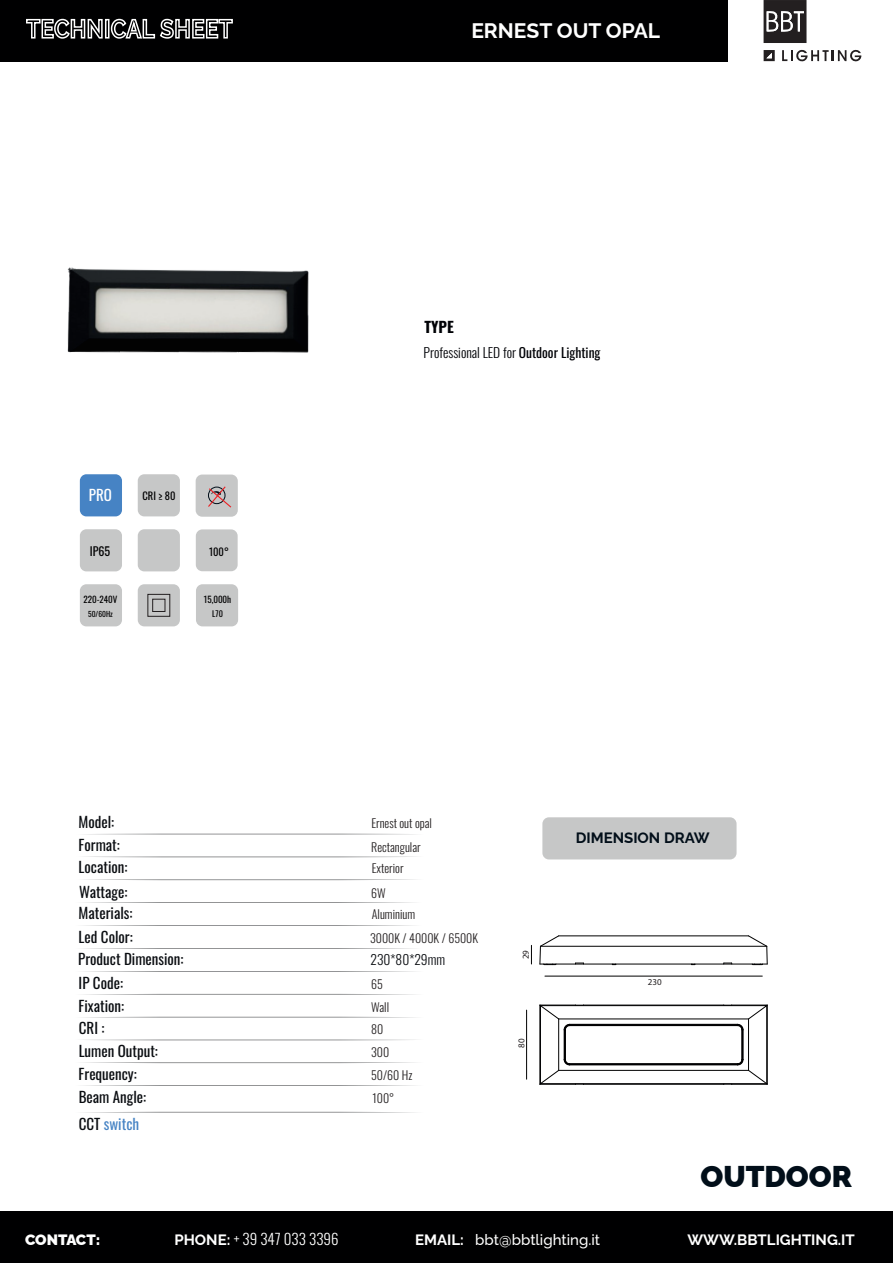
<style>
.page{position:relative;width:893px;height:1263px;background:#fff}
.page>*{position:absolute;margin:0;border:0;box-sizing:border-box;transform-origin:0 0}
.t1{font:900 30px "Raleway";color:#010e19}
.t2{font:700 21px "Raleway";color:#fff}
.t3{font:15px/23px "Oswald";color:#0a0d11}
.t4{font:500 15px "Raleway";color:#fff}
.t5{font:300 15px "Oswald";color:#fff}
.t6{font:700 15px "Raleway";color:#fff}
.t7{font:700 15px "Raleway";color:#010e19}
.t8{font:15px "Oswald";color:#4683c4}
.t9{font:900 15px "Raleway";letter-spacing:-.005em;color:#fff}
.t10{font:700 15px "Oswald";color:#000206}
.t11{font:15px "Oswald";color:#fff}
.t12{font:300 13.5px "Oswald";color:#000206}
.t13{font:300 13.5px "Oswald";color:#0a0d11}
.t14{font:300 12px/23.2px "Oswald";color:#231f20}
.t15{font:12px "Oswald";color:#000001}
.t16{font:10.5px "Oswald";color:#000001}
.t17{font:9px "Oswald";color:#000001}
.t18{font:9px "Myriad Pro";color:#231f20}
.t19{font:8.25px "Oswald";color:#000001}
.t20{font:7.5px "Oswald";color:#000001}
.s1{font-weight:400}
.s2{color:#0a0d11}
.s3{font-family:"Raleway";font-weight:700}
.s4{font-weight:700}
</style>
<div class="page">
<div style="left:0;top:0;width:893px;height:61px;background:#000001"></div>
<div style="left:728px;top:0;width:165px;height:108px;background:#fff"></div>
<svg style="left:782px;top:49px;width:80px;height:13px"></svg>
<svg style="left:764px;top:50px;width:11px;height:11px"></svg>
<svg style="left:764px;top:0;width:42px;height:43px;background:#494546"></svg>
<svg style="left:26px;top:18px;width:77px;height:21px"></svg>
<div style="left:105px;top:19px;width:4px;height:20px;border:2px solid #fff"></div>
<svg style="left:110px;top:18px;width:123px;height:21px"></svg>
<div style="left:196px;top:529px;width:42px;height:42px;background:#c6c7c7;border-radius:7px"></div>
<div style="left:80px;top:529px;width:42px;height:42px;background:#c6c7c7;border-radius:7px"></div>
<div style="left:196px;top:474px;width:42px;height:43px;background:#c6c7c7;border-radius:7px"></div>
<svg style="left:208px;top:496px;width:24px;height:12px"></svg>
<div style="left:542px;top:817px;width:194px;height:42px;background:#c6c7c7;border-radius:7px"></div>
<div style="left:80px;top:474px;width:42px;height:42px;background:#4683c4;border-radius:7px"></div>
<div style="left:138px;top:474px;width:42px;height:42px;background:#c6c7c7;border-radius:7px"></div>
<div style="left:138px;top:529px;width:42px;height:42px;background:#c6c7c7;border-radius:7px"></div>
<svg style="left:106px;top:833px;width:289px;height:1px"></svg>
<svg style="left:84px;top:856px;width:332px;height:1px"></svg>
<svg style="left:84px;top:879px;width:332px;height:1px"></svg>
<svg style="left:83px;top:902px;width:331px;height:1px"></svg>
<svg style="left:83px;top:925px;width:331px;height:1px"></svg>
<svg style="left:83px;top:948px;width:331px;height:1px"></svg>
<svg style="left:83px;top:971px;width:333px;height:1px"></svg>
<svg style="left:83px;top:994px;width:333px;height:1px"></svg>
<svg style="left:83px;top:1017px;width:333px;height:1px"></svg>
<svg style="left:83px;top:1039px;width:333px;height:1px"></svg>
<svg style="left:83px;top:1062px;width:333px;height:1px"></svg>
<svg style="left:83px;top:1085px;width:333px;height:1px"></svg>
<svg style="left:83px;top:1112px;width:333px;height:1px"></svg>
<div style="left:138px;top:584px;width:42px;height:42px;background:#c6c7c7;border-radius:7px"></div>
<div style="left:196px;top:584px;width:42px;height:42px;background:#c6c7c7;border-radius:7px"></div>
<div style="left:147px;top:594px;width:23px;height:23px;border:1px solid #231f20"></div>
<div style="left:152px;top:599px;width:13px;height:13px;border:1px solid #231f20"></div>
<div style="left:0;top:1212px;width:135px;height:51px;background:#000001"></div>
<div style="left:133px;top:1212px;width:760px;height:51px;background:#000001"></div>
<div style="left:80px;top:584px;width:42px;height:42px;background:#c6c7c7;border-radius:7px"></div>
<img style="left:67px;top:267px;width:242px;height:229px">
<svg style="left:540px;top:935px;width:19px;height:29px"></svg>
<hr style="left:540px;top:964px;width:227px;height:1px;background:#000001">
<hr style="left:540px;top:946px;width:227px;height:1px;background:#000001">
<hr style="left:559px;top:935px;width:189px;height:1px;background:#000001">
<svg style="left:748px;top:935px;width:19px;height:30px"></svg>
<svg style="left:539px;top:1005px;width:229px;height:80px"></svg>
<hr style="left:545px;top:976px;width:217px;height:1px;background:#000001">
<svg style="left:531px;top:945px;width:1px;height:19px"></svg>
<hr style="left:526px;top:1010px;width:1px;height:69px;background:#000001">
<h2 class="t2" style="left:471px;top:14px;width:190px">ERNEST OUT OPAL</h2>
<p class="t11" style="left:89px;top:482px;width:25px">PRO</p>
<p class="t16" style="left:142px;top:486px;width:35px">CRI ≥ 80</p>
<p class="t15" style="left:90px;top:540px;width:22px">IP65</p>
<p class="t16" style="left:209px;top:542px;width:21px">100°</p>
<p class="t17" style="left:83px;top:591px;width:35px">220-240V</p>
<p class="t20" style="left:88px;top:607px;width:26px">50/60Hz</p>
<p class="t17" style="left:204px;top:591px;width:29px">15,000h</p>
<p class="t19" style="left:212px;top:606px;width:12px">L70</p>
<p class="t10" style="left:424px;top:314px;width:31px">TYPE</p>
<p class="t12" style="left:424px;top:341px;width:178px">Professional LED for <span class="s1">Outdoor Lighting</span>.</p>
<p class="t3" style="left:79px;top:809px;width:37px">Model:</p>
<p class="t14" style="left:371px;top:811px;width:62px">Ernest out opal</p>
<p class="t3" style="left:79px;top:831px;width:43px">Format:</p>
<p class="t14" style="left:371px;top:834px;width:51px">Rectangular</p>
<p class="t3" style="left:79px;top:854px;width:50px">Location:</p>
<p class="t14" style="left:372px;top:856px;width:33px">Exterior</p>
<p class="t3" style="left:79px;top:879px;width:50px">Wattage:</p>
<p class="t14" style="left:371px;top:881px;width:16px">6W</p>
<p class="t3" style="left:79px;top:900px;width:55px">Materials:</p>
<p class="t14" style="left:372px;top:902px;width:45px">Aluminium</p>
<p class="t3" style="left:79px;top:924px;width:56px">Led Color:</p>
<p class="t14" style="left:370px;top:925px;width:110px">3000K / 4000K / 6500K</p>
<p class="t3" style="left:78px;top:946px;width:107px">Product Dimension:</p>
<p class="t13" style="left:371px;top:948px;width:76px">230*80*29mm</p>
<p class="t3" style="left:79px;top:970px;width:46px">IP Code:</p>
<p class="t3" style="left:79px;top:993px;width:47px">Fixation:</p>
<p class="t3" style="left:79px;top:1038px;width:81px">Lumen Output:<br>Frequency:<br>Beam Angle:</p>
<p class="t3" style="left:79px;top:1015px;width:27px">CRI :</p>
<p class="t14" style="left:371px;top:971px;width:19px">65<br>Wall</p>
<p class="t14" style="left:371px;top:1016px;width:20px;line-height:23.7px">80<br>300</p>
<p class="t14" style="left:371px;top:1062px;width:43px">50/60 Hz</p>
<p class="t14" style="left:372px;top:1086px;width:23px">100°</p>
<p class="t8" style="left:79px;top:1110px;width:62px"><span class="s2">CCT</span> switch</p>
<p class="t18" style="left:520px;top:959px;width:11px;rotate:-90deg">29</p>
<p class="t18" style="left:516px;top:1048px;width:11px;rotate:-90deg">80</p>
<p class="t7" style="left:576px;top:825px;width:136px">DIMENSION DRAW</p>
<p class="t18" style="left:648px;top:976px;width:15px">230</p>
<h1 class="t1" style="left:700px;top:1153px;width:153px">OUTDOOR</h1>
<p class="t9" style="left:25px;top:1227px;width:77px">CONTACT:</p>
<p class="t5" style="left:174px;top:1225px;width:166px"><span class="s3">PHONE:</span> + 39 347 033 3396</p>
<p class="t4" style="left:415px;top:1227px;width:187px"><span class="s4">EMAIL:</span> bbt@bbtlighting.it</p>
<p class="t6" style="left:687px;top:1227px;width:169px">WWW.BBTLIGHTING.IT</p>
</div>
